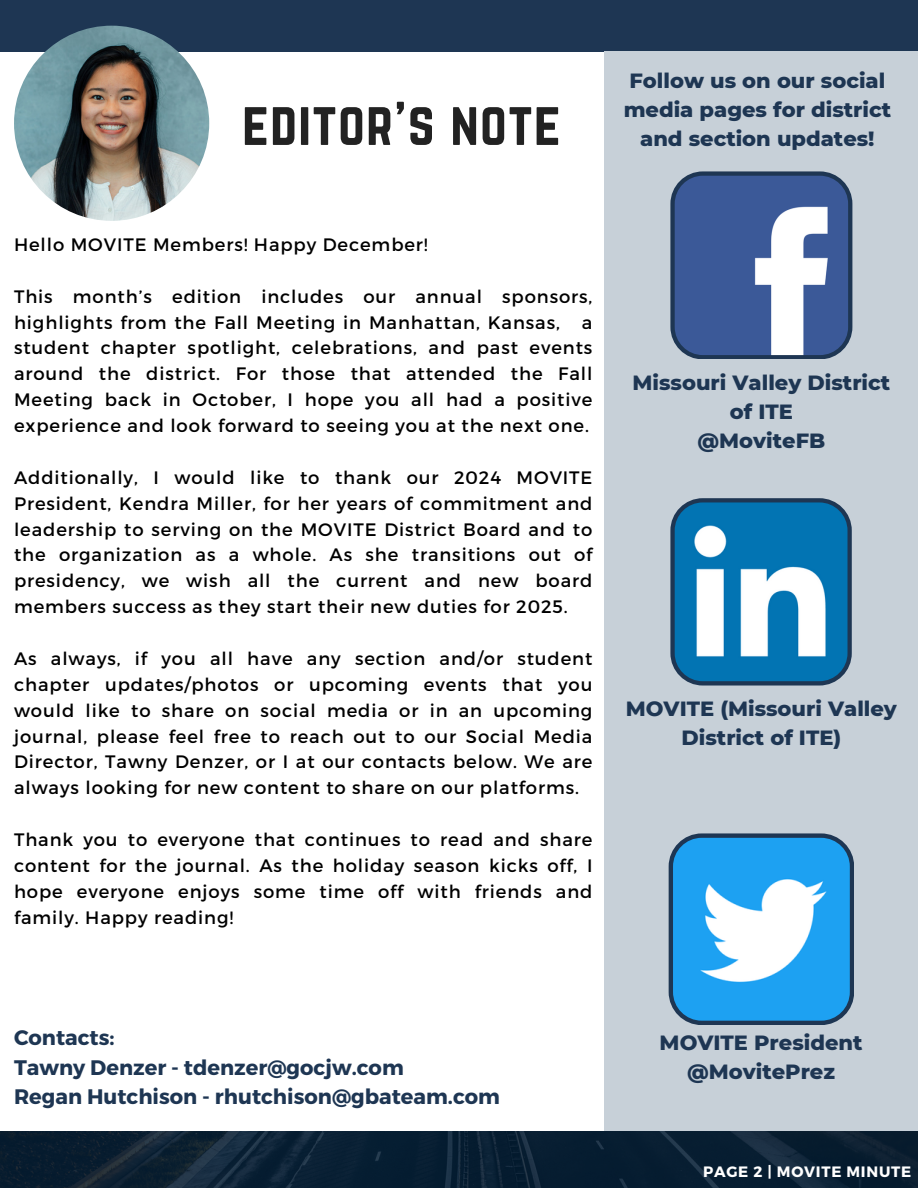
<style>
.page{position:relative;width:918px;height:1188px;background:#fff}
.page>*{position:absolute;margin:0;border:0;box-sizing:border-box;transform-origin:0 0}
.t1{font:54px "Norwester";letter-spacing:.02em;color:#222}
.t2{font:800 21px/29.2px "Montserrat";color:#1e3653;text-align:center}
.t3{font:700 21px/29.2px "Montserrat";color:#1e3653}
.t4{font:18px/25.8px "Montserrat";letter-spacing:.05em;color:#000;text-align:justify}
.t5{font:700 15px "Montserrat";letter-spacing:.05em;color:#fff}
</style>
<div class="page">
<div style="left:0;top:0;width:918px;height:51px;background:#1e3653"></div>
<img style="left:14px;top:26px;width:195px;height:195px;border-radius:50%">
<div style="left:605px;top:51px;width:313px;height:1080px;background:#c7d0d8"></div>
<svg style="left:0;top:1131px;width:918px;height:57px;background:#0b2033"></svg>
<svg style="left:670px;top:171px;width:182px;height:188px;background:#6078a7"></svg>
<svg style="left:670px;top:498px;width:182px;height:188px;background:#4993be"></svg>
<svg style="left:669px;top:833px;width:185px;height:192px;background:#52ade6"></svg>
<h3 class="t1" style="left:242px;top:91px;width:320px">EDITOR'S NOTE</h3>
<h3 class="t2" style="left:624px;top:66px;width:269px">Follow us on our social media pages for district and section updates!</h3>
<p class="t4" style="left:14px;top:231px;width:415px">Hello MOVITE Members! Happy December!</p>
<h2 class="t4" style="left:14px;top:282px;width:580px">This month’s edition includes our annual sponsors, highlights from the Fall Meeting in Manhattan, Kansas, a student chapter spotlight, celebrations, and past events around the district. For those that attended the Fall Meeting back in October, I hope you all had a positive experience and look forward to seeing you at the next one.</h2>
<p class="t4" style="left:14px;top:464px;width:580px">Additionally, I would like to thank our 2024 MOVITE President, Kendra Miller, for her years of commitment and leadership to serving on the MOVITE District Board and to the organization as a whole. As she transitions out of presidency, we wish all the current and new board members success as they start their new duties for 2025.</p>
<h2 class="t4" style="left:14px;top:645px;width:580px">As always, if you all have any section and/or student chapter updates/photos or upcoming events that you would like to share on social media or in an upcoming journal, please feel free to reach out to our Social Media Director, Tawny Denzer, or I at our contacts below. We are always looking for new content to share on our platforms.</h2>
<h1 class="t4" style="left:14px;top:826px;width:580px">Thank you to everyone that continues to read and share content for the journal. As the holiday season kicks off, I hope everyone enjoys some time off with friends and family. Happy reading!</h1>
<h3 class="t2" style="left:633px;top:368px;width:259px">Missouri Valley District of ITE<br>@MoviteFB</h3>
<h2 class="t2" style="left:626px;top:694px;width:273px">MOVITE (Missouri Valley<br>District of ITE)</h2>
<h3 class="t3" style="left:14px;top:1022px;width:487px">Contacts:<br>Tawny Denzer - tdenzer@gocjw.com<br>Regan Hutchison - rhutchison@gbateam.com</h3>
<p class="t2" style="left:660px;top:1028px;width:204px">MOVITE President @MovitePrez</p>
<h3 class="t5" style="left:703px;top:1162px;width:210px">PAGE 2 | MOVITE MINUTE</h3>
</div>
